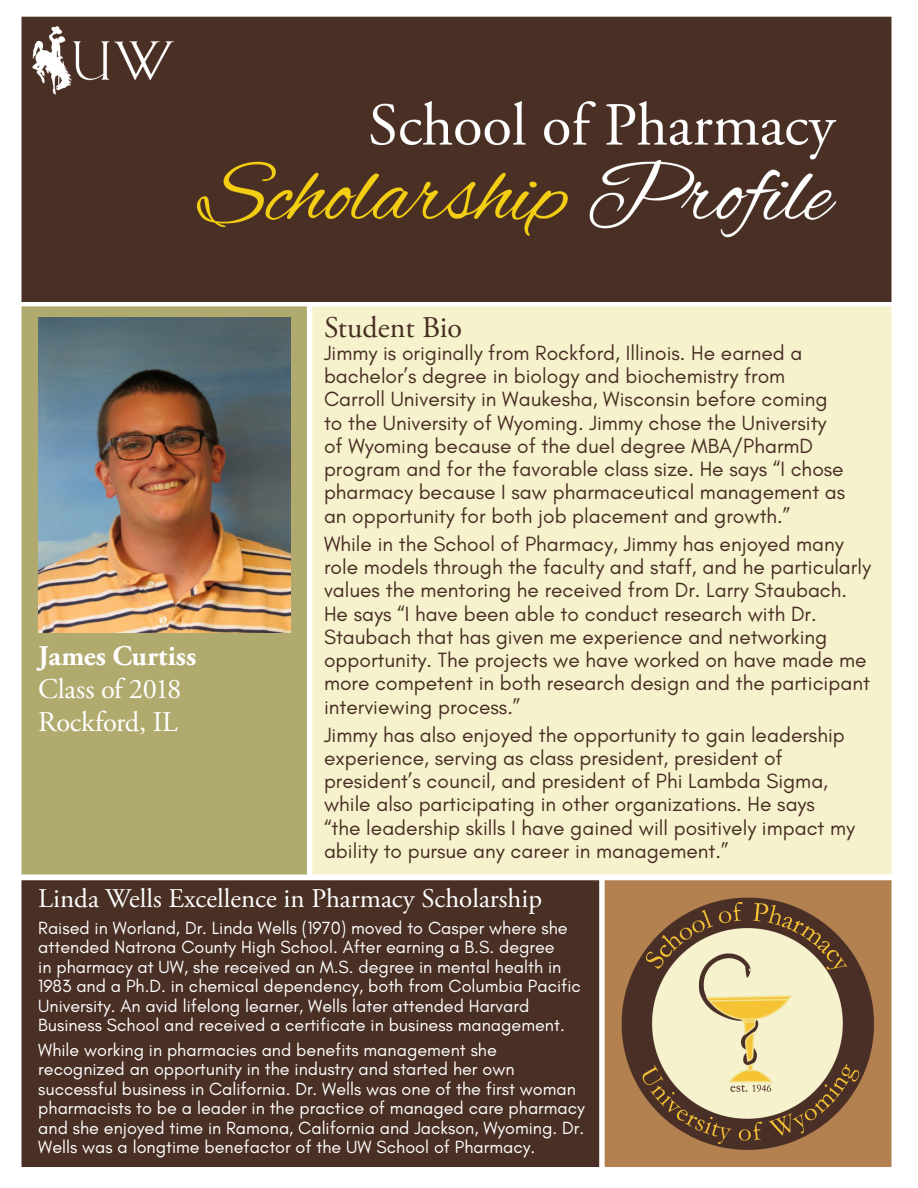
<style>
.page{position:relative;width:918px;height:1188px;background:#fff}
.page>*{position:absolute;margin:0;border:0;box-sizing:border-box;transform-origin:0 0}
.t1{font:30px "Adobe Garamond Pro";color:#482d23}
.t2{font:28.5px "Adobe Garamond Pro";letter-spacing:-.01em;color:#fff}
.t3{font:700 28.5px "Adobe Garamond Pro";color:#fff}
.t4{font:27px "Adobe Garamond Pro";color:#fff}
.t5{font:21px/23.2px "Glacial Indifference";color:#482d23}
.t6{font:18px/19.5px "Glacial Indifference";color:#fff}
</style>
<div class="page">
<img style="left:21px;top:16px;width:871px;height:1152px">
<img style="left:38px;top:317px;width:253px;height:316px">
<p class="t1" style="left:324px;top:309px;width:140px">Student Bio</p>
<p class="t5" style="left:324px;top:342px;width:523px">Jimmy is originally from Rockford, Illinois. He earned a bachelor’s degree in biology and biochemistry from Carroll University in Waukesha, Wisconsin before coming to the University of Wyoming. Jimmy chose the University of Wyoming because of the duel degree MBA/PharmD program and for the favorable class size. He says “I chose pharmacy because I saw pharmaceutical management as an opportunity for both job placement and growth.”</p>
<p class="t5" style="left:324px;top:532px;width:549px">While in the School of Pharmacy, Jimmy has enjoyed many role models through the faculty and staff, and he particularly values the mentoring he received from Dr. Larry Staubach.<br>He says “I have been able to conduct research with Dr.<br>Staubach that has given me experience and networking opportunity. The projects we have worked on have made me more competent in both research design and the participant interviewing process.”</p>
<p class="t5" style="left:324px;top:723px;width:533px">Jimmy has also enjoyed the opportunity to gain leadership experience, serving as class president, president of president’s council, and president of Phi Lambda Sigma, while also participating in other organizations. He says “the leadership skills I have gained will positively impact my ability to pursue any career in management.”</p>
<p class="t4" style="left:38px;top:883px;width:505px">Linda Wells Excellence in Pharmacy Scholarship</p>
<p class="t6" style="left:38px;top:918px;width:544px">Raised in Worland, Dr. Linda Wells (1970) moved to Casper where she attended Natrona County High School. After earning a B.S. degree<br>in pharmacy at UW, she received an M.S. degree in mental health in 1983 and a Ph.D. in chemical dependency, both from Columbia Pacific University. An avid lifelong learner, Wells later attended Harvard Business School and received a certificate in business management.</p>
<p class="t6" style="left:38px;top:1040px;width:548px">While working in pharmacies and benefits management she recognized an opportunity in the industry and started her own successful business in California. Dr. Wells was one of the first woman pharmacists to be a leader in the practice of managed care pharmacy and she enjoyed time in Ramona, California and Jackson, Wyoming. Dr.<br>Wells was a longtime benefactor of the UW School of Pharmacy.</p>
<p class="t3" style="left:38px;top:640px;width:159px">James Curtiss</p>
<p class="t2" style="left:38px;top:672px;width:145px">Class of 2018</p>
<p class="t2" style="left:38px;top:705px;width:141px">Rockford, IL</p>
</div>
